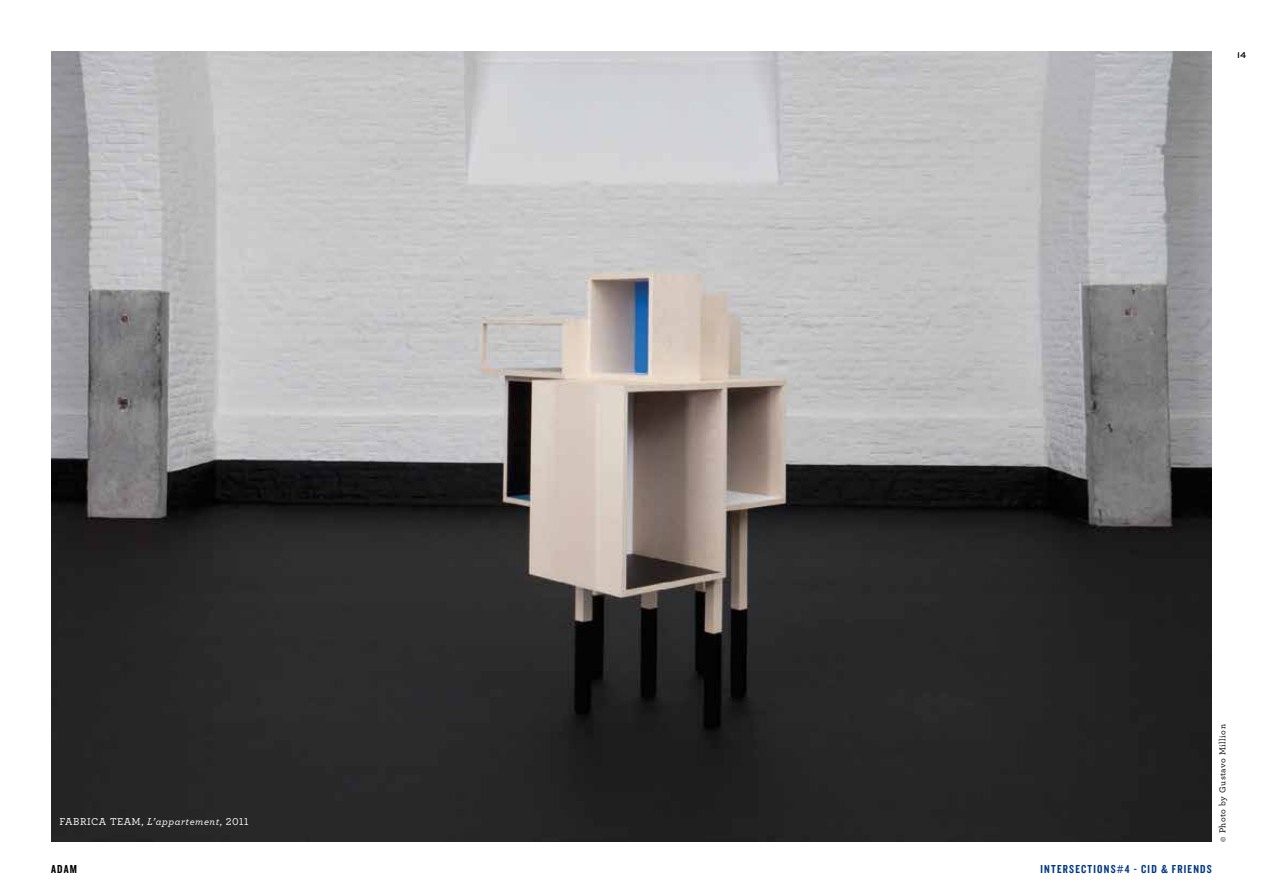
<style>
.page{position:relative;width:1263px;height:893px;background:#fff}
.page>*{position:absolute;margin:0;border:0;box-sizing:border-box;transform-origin:0 0}
.t1{font:12px "Knockout 49 Liteweight";letter-spacing:.1em;color:#003888}
.t2{font:12px "Knockout 49 Liteweight";color:#000}
.t3{font:500 10.5px "Archer";letter-spacing:.05em;color:#fff}
.t4{font:500 9px "Archer";letter-spacing:.05em;color:#000}
.t5{font:9px "Knockout 33 Junior Heviwt";color:#000}
.s1{font-style:italic}
</style>
<div class="page">
<img style="left:51px;top:51px;width:1161px;height:791px">
<p class="t5" style="left:1237px;top:49px;width:11px">14</p>
<p class="t3" style="left:60px;top:814px;width:191px">FABRICA TEAM, <span class="s1">L’appartement</span>, 2011</p>
<p class="t4" style="left:1216px;top:842px;width:119px;rotate:-90deg">© PHOTO BY GUSTAVO MILLION</p>
<p class="t2" style="left:51px;top:861px;width:28px">ADAM</p>
<p class="t1" style="left:1040px;top:861px;width:173px">INTERSECTIONS#4 - CID &amp; FRIENDS</p>
</div>
